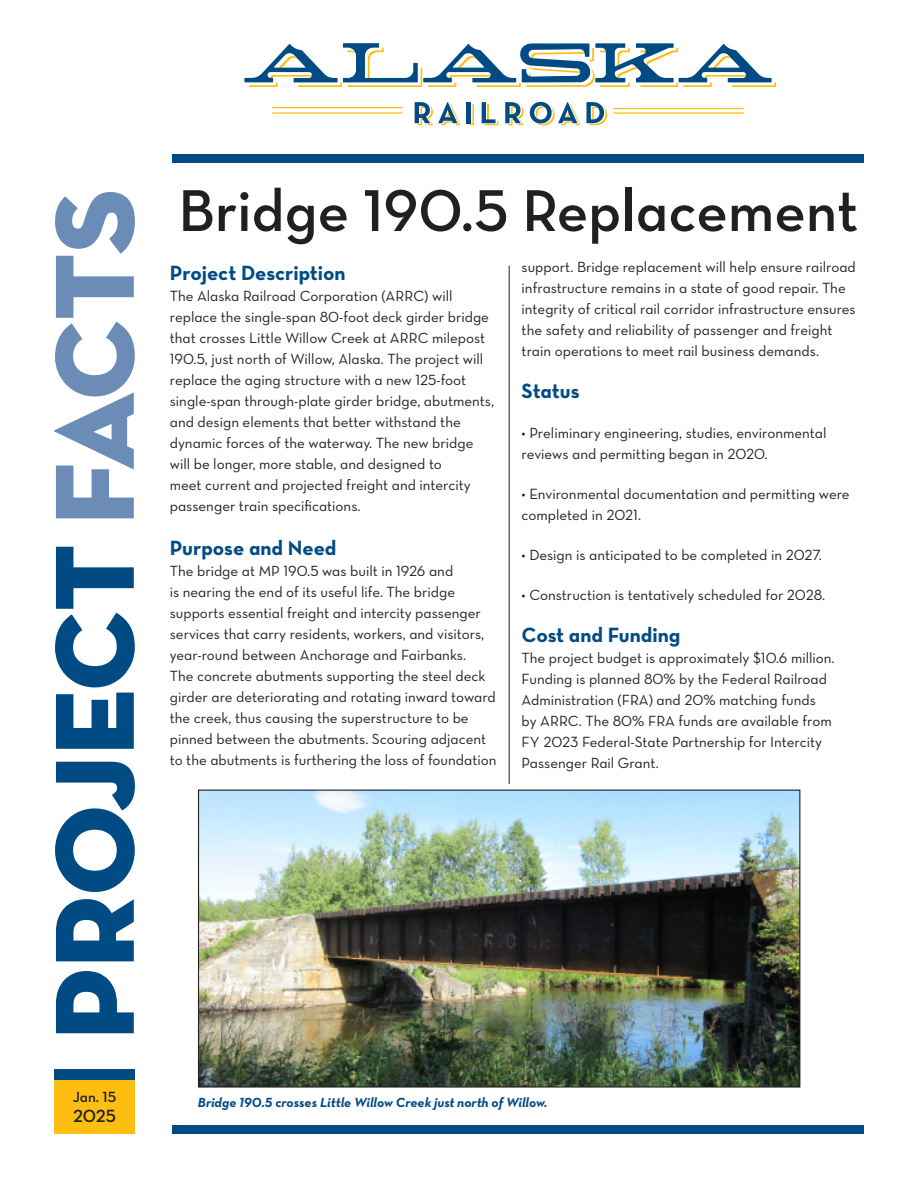
<style>
.page{position:relative;width:918px;height:1188px;background:#fff}
.page>*{position:absolute;margin:0;border:0;box-sizing:border-box;transform-origin:0 0}
.t1{font:60px "Neutra Text Demi Alt";color:#231f20}
.Subhead_2{font:21px "Neutra Text Bold Alt";color:#004b84}
.Subhead_1{font:21px "Neutra Text Bold Alt";color:#004b84}
.t2{font:18px "Neutra Text Demi Alt";color:#231f20}
.Subhead_2-2{font:15px/21px "Neutra Text Book Alt";color:#231f20}
.Subhead_1-2{font:15px/21px "Neutra Text Book Alt";color:#231f20}
.t3{font:15px "Neutra Text Demi Alt";color:#231f20}
.t4{font:13.5px "Neutra Text Bold Italic Alt";color:#004b84}
</style>
<div class="page">
<div style="left:173px;top:1126px;width:691px;height:8px;background:#004b84"></div>
<div style="left:54px;top:1080px;width:81px;height:54px;background:#fdbe12"></div>
<div style="left:54px;top:1069px;width:81px;height:11px;background:#004b84"></div>
<div style="left:173px;top:154px;width:691px;height:8px;background:#004b84"></div>
<svg style="left:470px;top:104px;width:4px;height:21px"></svg>
<svg style="left:415px;top:102px;width:45px;height:23px"></svg>
<hr style="left:467px;top:102px;width:4px;height:21px;background:#004b84">
<svg style="left:482px;top:102px;width:17px;height:23px"></svg>
<svg style="left:505px;top:102px;width:19px;height:23px"></svg>
<svg style="left:530px;top:102px;width:50px;height:23px"></svg>
<svg style="left:586px;top:102px;width:21px;height:23px"></svg>
<svg style="left:244px;top:43px;width:532px;height:44px"></svg>
<hr style="left:272px;top:107px;width:131px;height:1px;background:#fdbe12">
<hr style="left:272px;top:112px;width:131px;height:2px;background:#fdbe12">
<hr style="left:613px;top:108px;width:131px;height:1px;background:#fdbe12">
<hr style="left:613px;top:112px;width:131px;height:2px;background:#fdbe12">
<svg style="left:56px;top:971px;width:78px;height:62px"></svg>
<svg style="left:56px;top:899px;width:78px;height:62px"></svg>
<svg style="left:55px;top:762px;width:80px;height:130px"></svg>
<svg style="left:56px;top:693px;width:78px;height:56px"></svg>
<svg style="left:55px;top:547px;width:80px;height:140px"></svg>
<svg style="left:54px;top:192px;width:81px;height:326px"></svg>
<hr style="left:509px;top:266px;width:1px;height:518px;background:#231f20">
<img style="left:200px;top:792px;width:598px;height:294px">
<p class="t1" style="left:178px;top:174px;width:682px">Bridge 190.5 Replacement</p>
<p class="Subhead_2" style="left:170px;top:259px;width:177px">Project Description</p>
<p class="Subhead_2-2" style="left:170px;top:285px;width:326px">The Alaska Railroad Corporation (ARRC) will replace the single-span 80-foot deck girder bridge that crosses Little Willow Creek at ARRC milepost 190.5, just north of Willow, Alaska. The project will replace the aging structure with a new 125-foot single-span through-plate girder bridge, abutments, and design elements that better withstand the dynamic forces of the waterway. The new bridge will be longer, more stable, and designed to<br>meet current and projected freight and intercity passenger train specifications.</p>
<p class="Subhead_2" style="left:170px;top:534px;width:168px">Purpose and Need</p>
<p class="Subhead_2-2" style="left:170px;top:560px;width:328px">The bridge at MP 190.5 was built in 1926 and<br>is nearing the end of its useful life. The bridge supports essential freight and intercity passenger services that carry residents, workers, and visitors, year-round between Anchorage and Fairbanks.<br>The concrete abutments supporting the steel deck girder are deteriorating and rotating inward toward the creek, thus causing the superstructure to be pinned between the abutments. Scouring adjacent to the abutments is furthering the loss of foundation</p>
<p class="Subhead_2-2" style="left:522px;top:256px;width:336px">support. Bridge replacement will help ensure railroad infrastructure remains in a state of good repair. The integrity of critical rail corridor infrastructure ensures the safety and reliability of passenger and freight train operations to meet rail business demands.</p>
<p class="Subhead_2" style="left:522px;top:378px;width:60px">Status</p>
<p class="Subhead_1-2" style="left:522px;top:422px;width:306px">• Preliminary engineering, studies, environmental reviews and permitting began in 2020.</p>
<p class="Subhead_1-2" style="left:522px;top:483px;width:330px">• Environmental documentation and permitting were completed in 2021.</p>
<p class="Subhead_1-2" style="left:522px;top:544px;width:302px">• Design is anticipated to be completed in 2027.</p>
<p class="Subhead_1-2" style="left:522px;top:584px;width:305px">• Construction is tentatively scheduled for 2028.</p>
<p class="Subhead_1" style="left:522px;top:622px;width:160px">Cost and Funding</p>
<p class="Subhead_1-2" style="left:522px;top:647px;width:315px">The project budget is approximately $10.6 million.<br>Funding is planned 80% by the Federal Railroad Administration (FRA) and 20% matching funds by ARRC. The 80% FRA funds are available from FY 2023 Federal-State Partnership for Intercity Passenger Rail Grant.</p>
<p class="t3" style="left:73px;top:1088px;width:45px">Jan. 15</p>
<p class="t2" style="left:73px;top:1105px;width:44px">2025</p>
<p class="t4" style="left:198px;top:1094px;width:351px">Bridge 190.5 crosses Little Willow Creek just north of Willow.</p>
</div>
